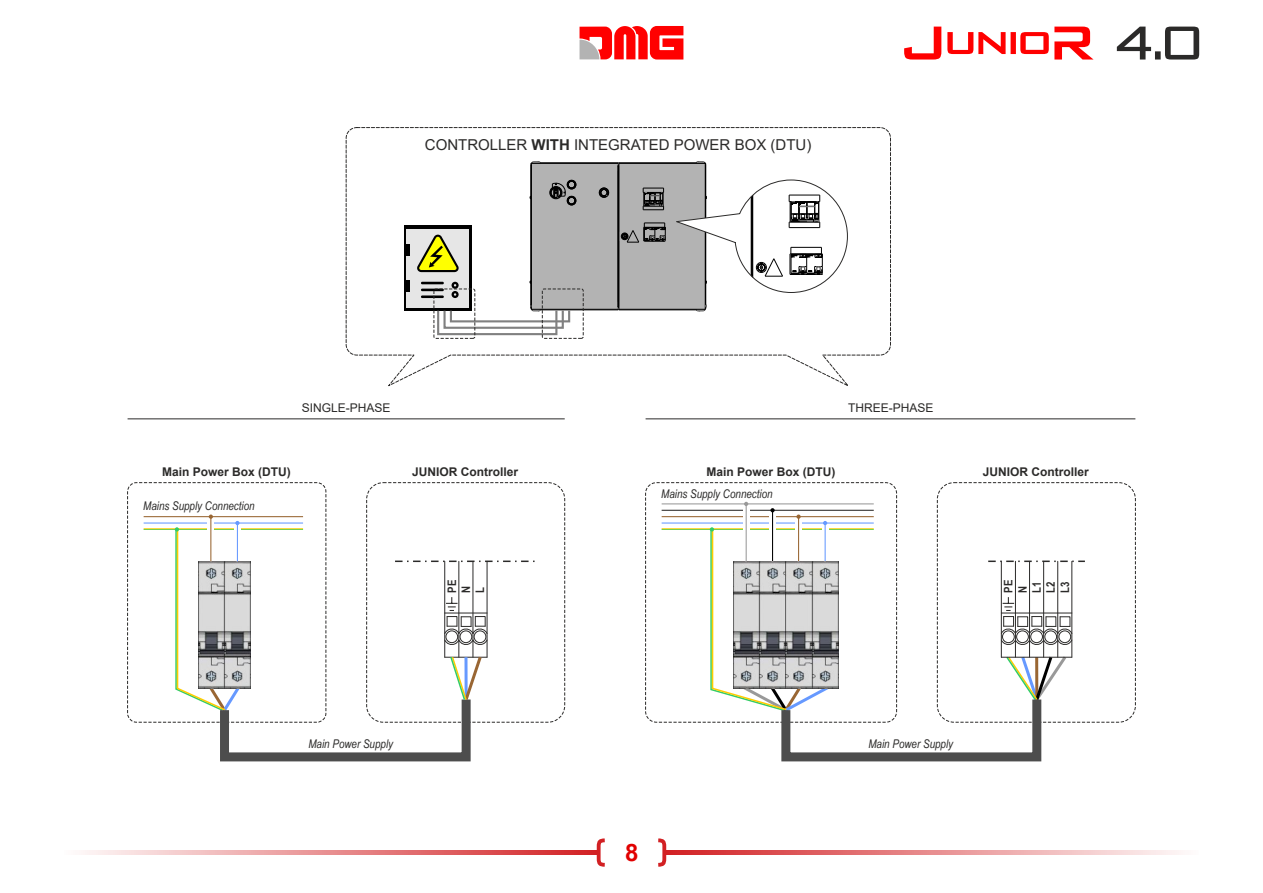
<style>
.page{position:relative;width:1263px;height:893px;background:#fff}
.page>*{position:absolute;margin:0;border:0;box-sizing:border-box;transform-origin:0 0}
.t1{font:700 24px "Arial";color:#e10000}
.t2{font:15px "Arial";color:#2b2a29}
.t3{font:italic 12px "Arial Narrow";color:#2b2a29}
.t4{font:700 12px "Arial";color:#2b2a29}
.t5{font:12px "Arial";color:#2b2a29}
.t6{font:700 11.85px/14.1px "Arial Narrow";color:#2b2a29}
.s1{font-weight:700}
</style>
<div class="page">
<div style="left:127px;top:482px;width:199px;height:240px;border:1px dashed #2b2a29;border-radius:9px"></div>
<svg style="left:669px;top:850px;width:510px;height:5px;background:#e78a8c"></svg>
<svg style="left:596px;top:838px;width:9px;height:29px"></svg>
<svg style="left:658px;top:838px;width:11px;height:29px"></svg>
<svg style="left:85px;top:850px;width:514px;height:5px;background:#e6898b"></svg>
<svg style="left:579px;top:26px;width:104px;height:34px"></svg>
<svg style="left:1117px;top:27px;width:82px;height:33px"></svg>
<svg style="left:904px;top:27px;width:189px;height:33px"></svg>
<hr style="left:144px;top:529px;width:159px;height:1px;background:#3c6">
<hr style="left:144px;top:522px;width:159px;height:2px;background:#69f">
<hr style="left:144px;top:516px;width:159px;height:1px;background:#963">
<hr style="left:144px;top:528px;width:159px;height:1px;background:#fc0">
<hr style="left:662px;top:529px;width:212px;height:1px;background:#3c6">
<hr style="left:662px;top:522px;width:212px;height:2px;background:#69f">
<hr style="left:662px;top:516px;width:212px;height:1px;background:#963">
<hr style="left:662px;top:510px;width:212px;height:1px;background:#2b2a29">
<hr style="left:662px;top:503px;width:212px;height:1px;background:#999">
<hr style="left:662px;top:528px;width:212px;height:1px;background:#fc0">
<svg style="left:175px;top:514px;width:361px;height:248px"></svg>
<hr style="left:128px;top:419px;width:437px;height:1px;background:#2b2a29">
<hr style="left:646px;top:419px;width:489px;height:1px;background:#2b2a29">
<svg style="left:346px;top:127px;width:545px;height:260px"></svg>
<div style="left:404px;top:226px;width:68px;height:85px;background:#000"></div>
<div style="left:407px;top:229px;width:62px;height:79px;background:#e6e6e6"></div>
<div style="left:405px;top:245px;width:5px;height:11px;background:#000"></div>
<div style="left:405px;top:280px;width:5px;height:12px;background:#000"></div>
<hr style="left:421px;top:282px;width:23px;height:2px;background:#000">
<hr style="left:421px;top:289px;width:23px;height:2px;background:#000">
<hr style="left:421px;top:295px;width:23px;height:3px;background:#000">
<svg style="left:451px;top:282px;width:8px;height:16px"></svg>
<svg style="left:417px;top:234px;width:42px;height:39px"></svg>
<div style="left:450px;top:310px;width:120px;height:12px;border:2px solid #808080"></div>
<div style="left:443px;top:310px;width:121px;height:19px;border:2px solid #808080"></div>
<div style="left:437px;top:310px;width:120px;height:25px;border:2px solid #808080"></div>
<div style="left:531px;top:163px;width:174px;height:146px;background:#b3b3b3"></div>
<hr style="left:531px;top:309px;width:87px;height:1px;background:#000">
<hr style="left:531px;top:310px;width:87px;height:1px;background:#000">
<hr style="left:531px;top:163px;width:87px;height:1px;background:#000">
<hr style="left:619px;top:310px;width:86px;height:1px;background:#000">
<hr style="left:619px;top:309px;width:86px;height:1px;background:#000">
<hr style="left:619px;top:241px;width:1px;height:66px;background:#000">
<hr style="left:619px;top:166px;width:1px;height:66px;background:#000">
<hr style="left:619px;top:163px;width:86px;height:1px;background:#000">
<div style="left:599px;top:188px;width:10px;height:9px;border:1px solid #000;border-radius:50%"></div>
<div style="left:550px;top:187px;width:12px;height:11px;border:1px solid #000;border-radius:50%"></div>
<hr style="left:618px;top:171px;width:1px;height:131px;background:#000">
<hr style="left:705px;top:164px;width:1px;height:145px;background:#000">
<hr style="left:531px;top:164px;width:1px;height:145px;background:#000">
<svg style="left:619px;top:223px;width:47px;height:20px"></svg>
<svg style="left:600px;top:189px;width:9px;height:8px"></svg>
<svg style="left:551px;top:180px;width:25px;height:25px"></svg>
<svg style="left:643px;top:188px;width:21px;height:22px"></svg>
<svg style="left:531px;top:162px;width:10px;height:3px"></svg>
<svg style="left:696px;top:162px;width:10px;height:4px"></svg>
<svg style="left:530px;top:305px;width:11px;height:6px"></svg>
<svg style="left:696px;top:305px;width:11px;height:7px"></svg>
<svg style="left:617px;top:163px;width:3px;height:9px"></svg>
<svg style="left:617px;top:302px;width:3px;height:8px"></svg>
<svg style="left:676px;top:180px;width:172px;height:113px"></svg>
<svg style="left:710px;top:502px;width:375px;height:260px"></svg>
<div style="left:434px;top:289px;width:41px;height:50px;border:1px dashed #2b2a29;border-radius:2px"></div>
<div style="left:542px;top:289px;width:41px;height:50px;border:1px dashed #2b2a29;border-radius:2px"></div>
<p class="t2" style="left:425px;top:139px;width:388px">CONTROLLER <span class="s1">WITH</span> INTEGRATED POWER BOX (DTU)</p>
<p class="t5" style="left:302px;top:404px;width:90px">SINGLE-PHASE</p>
<p class="t5" style="left:848px;top:404px;width:87px">THREE-PHASE</p>
<p class="t4" style="left:162px;top:467px;width:130px">Main Power Box (DTU)</p>
<p class="t4" style="left:707px;top:467px;width:130px">Main Power Box (DTU)</p>
<p class="t4" style="left:412px;top:468px;width:108px">JUNIOR Controller</p>
<p class="t4" style="left:983px;top:468px;width:108px">JUNIOR Controller</p>
<p class="t3" style="left:143px;top:502px;width:113px">Mains Supply Connection</p>
<p class="t6" style="left:446px;top:593px;width:14px;rotate:-90deg">PE<br>N<br>L</p>
<p class="t3" style="left:308px;top:740px;width:86px">Main Power Supply</p>
<p class="t3" style="left:661px;top:489px;width:113px">Mains Supply Connection</p>
<h1 class="t1" style="left:625px;top:844px;width:15px">8</h1>
<p class="t6" style="left:1002px;top:593px;width:14px;rotate:-90deg">PE<br>N<br>L1<br>L2<br>L3</p>
<p class="t3" style="left:868px;top:740px;width:86px">Main Power Supply</p>
</div>
